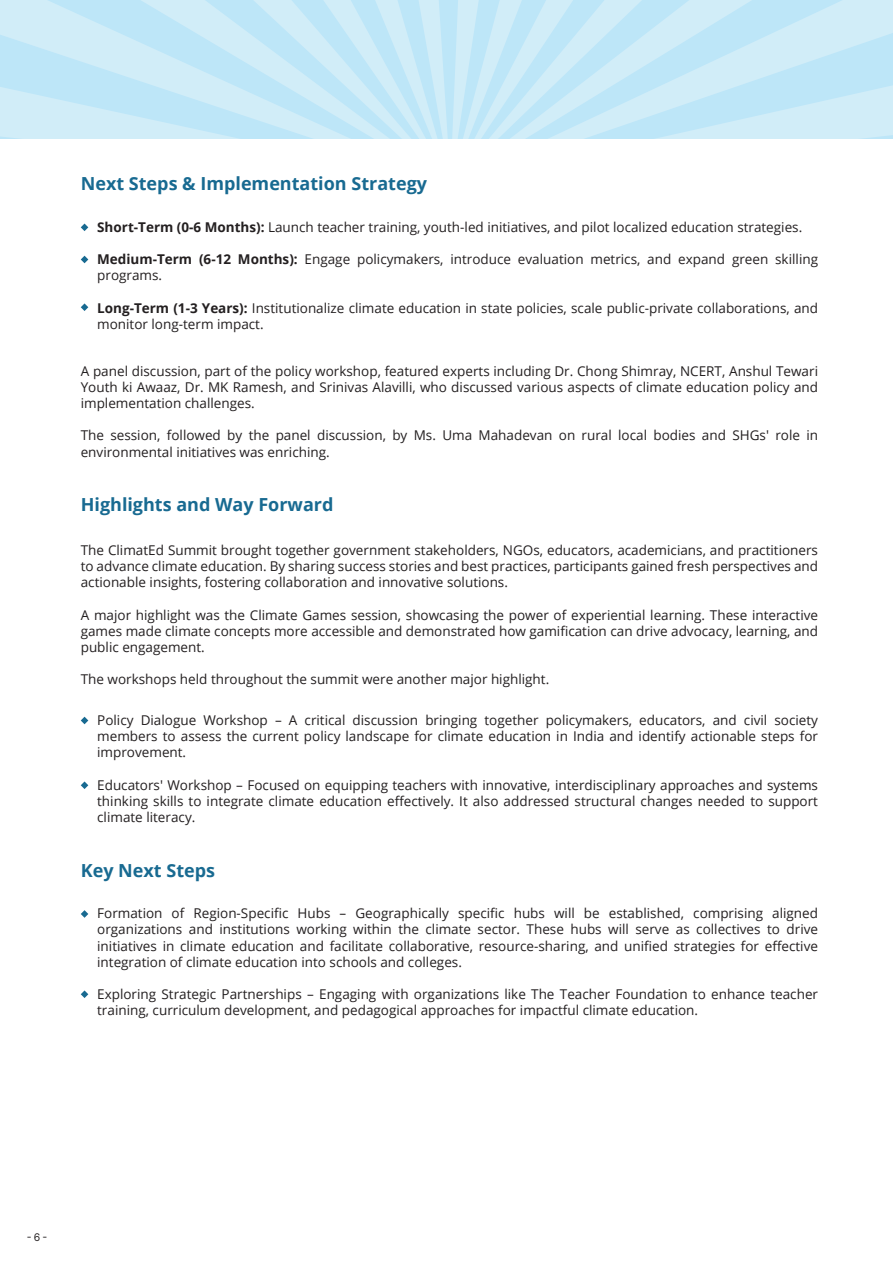
<style>
.page{position:relative;width:893px;height:1263px;background:#fff}
.page>*{position:absolute;margin:0;border:0;box-sizing:border-box;transform-origin:0 0}
.t1{font:700 18px "Open Sans";color:#186a91}
.t2{font:13.5px/16.2px "Open Sans";color:#231f20;text-align:justify}
.t3{font:10.5px "Inter";color:#231f20}
.s1{font-weight:700}
</style>
<div class="page">
<svg style="left:0;top:0;width:893px;height:138px;background:#c7e9f8"></svg>
<svg style="left:81px;top:717px;width:7px;height:7px"></svg>
<svg style="left:81px;top:910px;width:7px;height:8px"></svg>
<svg style="left:81px;top:990px;width:7px;height:8px"></svg>
<svg style="left:81px;top:781px;width:7px;height:8px"></svg>
<svg style="left:81px;top:224px;width:7px;height:7px"></svg>
<svg style="left:81px;top:256px;width:7px;height:7px"></svg>
<svg style="left:81px;top:303px;width:7px;height:8px"></svg>
<h1 class="t1" style="left:81px;top:170px;width:348px">Next Steps &amp; Implementation Strategy</h1>
<p class="t2" style="left:97px;top:218px;width:707px"><span class="s1">Short-Term (0-6 Months):</span> Launch teacher training, youth-led initiatives, and pilot localized education strategies.</p>
<p class="t2" style="left:97px;top:251px;width:722px"><span class="s1">Medium-Term (6-12 Months):</span> Engage policymakers, introduce evaluation metrics, and expand green skilling programs.</p>
<p class="t2" style="left:97px;top:299px;width:722px"><span class="s1">Long-Term (1-3 Years):</span> Institutionalize climate education in state policies, scale public-private collaborations, and monitor long-term impact.</p>
<p class="t2" style="left:81px;top:362px;width:739px">A panel discussion, part of the policy workshop, featured experts including Dr. Chong Shimray, NCERT, Anshul Tewari Youth ki Awaaz, Dr. MK Ramesh, and Srinivas Alavilli, who discussed various aspects of climate education policy and implementation challenges.</p>
<p class="t2" style="left:81px;top:427px;width:739px">The session, followed by the panel discussion, by Ms. Uma Mahadevan on rural local bodies and SHGs' role in environmental initiatives was enriching.</p>
<h1 class="t1" style="left:81px;top:492px;width:254px">Highlights and Way Forward</h1>
<p class="t2" style="left:81px;top:541px;width:739px">The ClimatEd Summit brought together government stakeholders, NGOs, educators, academicians, and practitioners to advance climate education. By sharing success stories and best practices, participants gained fresh perspectives and actionable insights, fostering collaboration and innovative solutions.</p>
<p class="t2" style="left:81px;top:606px;width:739px">A major highlight was the Climate Games session, showcasing the power of experiential learning. These interactive games made climate concepts more accessible and demonstrated how gamification can drive advocacy, learning, and public engagement.</p>
<p class="t2" style="left:81px;top:671px;width:470px">The workshops held throughout the summit were another major highlight.</p>
<p class="t2" style="left:97px;top:711px;width:722px">Policy Dialogue Workshop – A critical discussion bringing together policymakers, educators, and civil society members to assess the current policy landscape for climate education in India and identify actionable steps for improvement.</p>
<p class="t2" style="left:97px;top:776px;width:722px">Educators' Workshop – Focused on equipping teachers with innovative, interdisciplinary approaches and systems thinking skills to integrate climate education effectively. It also addressed structural changes needed to support climate literacy.</p>
<h1 class="t1" style="left:81px;top:858px;width:136px">Key Next Steps</h1>
<p class="t2" style="left:97px;top:905px;width:722px">Formation of Region-Specific Hubs – Geographically specific hubs will be established, comprising aligned organizations and institutions working within the climate sector. These hubs will serve as collectives to drive initiatives in climate education and facilitate collaborative, resource-sharing, and unified strategies for effective integration of climate education into schools and colleges.</p>
<p class="t2" style="left:97px;top:986px;width:722px">Exploring Strategic Partnerships – Engaging with organizations like The Teacher Foundation to enhance teacher training, curriculum development, and pedagogical approaches for impactful climate education.</p>
<p class="t3" style="left:27px;top:1230px;width:22px">-6-</p>
</div>
